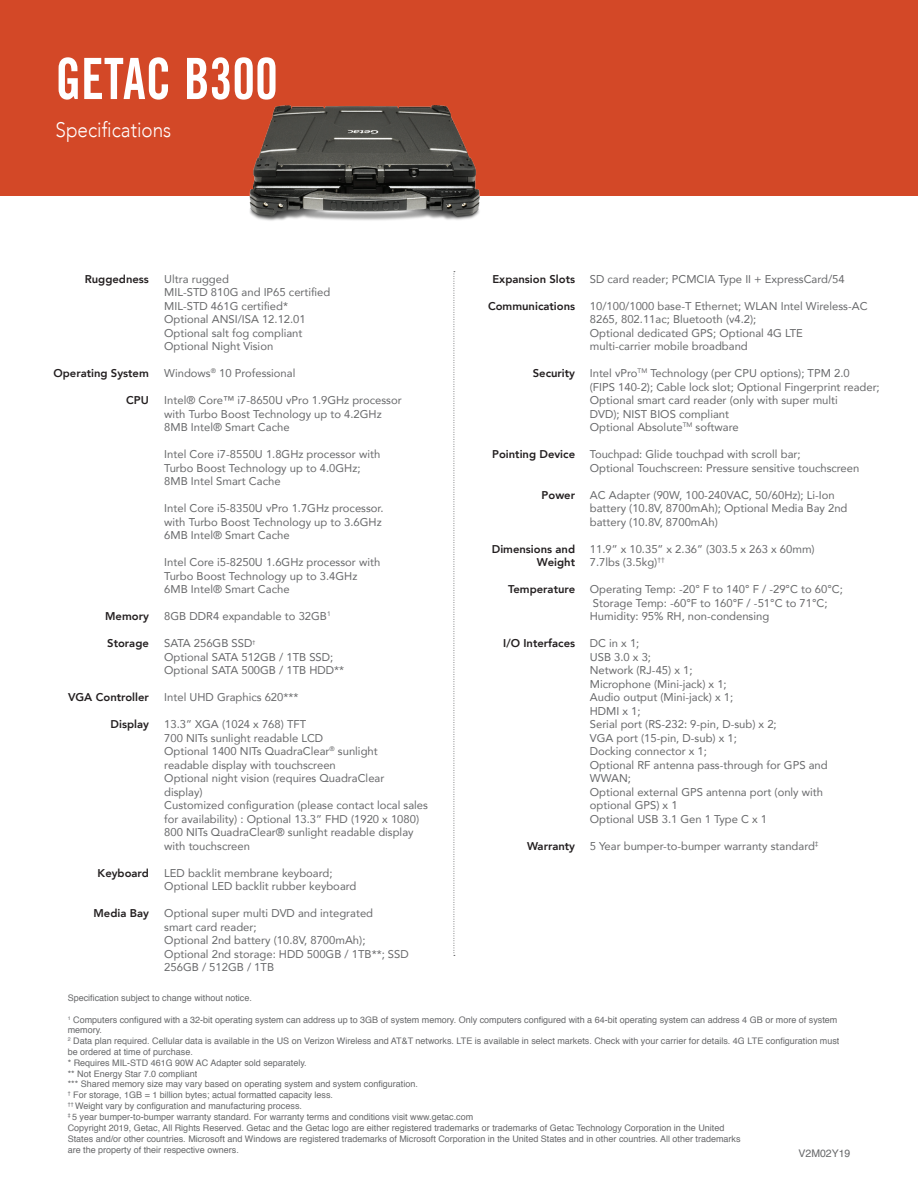
<style>
.page{position:relative;width:918px;height:1188px;background:#fff}
.page>*{position:absolute;margin:0;border:0;box-sizing:border-box;transform-origin:0 0}
.t1{font:57px "Trade Gothic Bold Cond Twenty";color:#fff;scale:.9 1}
.t2{font:300 21px "Avenir";color:#fff;scale:.9 1}
.t3{font:11.25px/13.5px "Avenir";color:#67686a}
.t4{font:800 11.25px/13.5px "Avenir";color:#231f20;text-align:right}
.t5{font:10.5px "Helvetica";color:#67686a}
.t6{font:9px/10.8px "Helvetica";color:#67686a}
</style>
<div class="page">
<div style="left:0;top:0;width:918px;height:195px;background:#d34827"></div>
<svg style="left:454px;top:271px;width:1px;height:685px"></svg>
<img style="left:249px;top:106px;width:232px;height:115px">
<h1 class="t1" style="left:56px;top:44px;width:249px">GETAC B300</h1>
<h2 class="t2" style="left:56px;top:117px;width:130px">Specifications</h2>
<p class="t4" style="left:85px;top:272px;width:66px">Ruggedness</p>
<p class="t4" style="left:53px;top:366px;width:97px">Operating System</p>
<p class="t4" style="left:126px;top:393px;width:24px">CPU</p>
<p class="t4" style="left:105px;top:609px;width:45px">Memory</p>
<p class="t4" style="left:107px;top:636px;width:43px">Storage</p>
<p class="t4" style="left:68px;top:690px;width:82px">VGA Controller</p>
<p class="t4" style="left:111px;top:717px;width:40px">Display</p>
<p class="t4" style="left:98px;top:866px;width:53px">Keyboard</p>
<p class="t4" style="left:93px;top:906px;width:57px">Media Bay</p>
<p class="t3" style="left:164px;top:272px;width:168px">Ultra rugged<br>MIL-STD 810G and IP65 certified<br>MIL-STD 461G certified*<br>Optional ANSI/ISA 12.12.01<br>Optional salt fog compliant<br>Optional Night Vision</p>
<p class="t3" style="left:164px;top:366px;width:133px">Windows<sup>®</sup> 10 Professional</p>
<p class="t3" style="left:164px;top:393px;width:239px">Intel® Core™ i7-8650U vPro 1.9GHz processor with Turbo Boost Technology up to 4.2GHz<br>8MB Intel® Smart Cache</p>
<p class="t3" style="left:164px;top:447px;width:217px">Intel Core i7-8550U 1.8GHz processor with<br>Turbo Boost Technology up to 4.0GHz;<br>8MB Intel Smart Cache</p>
<p class="t3" style="left:164px;top:501px;width:221px">Intel Core i5-8350U vPro 1.7GHz processor. with Turbo Boost Technology up to 3.6GHz<br>6MB Intel® Smart Cache</p>
<p class="t3" style="left:164px;top:555px;width:217px">Intel Core i5-8250U 1.6GHz processor with<br>Turbo Boost Technology up to 3.4GHz<br>6MB Intel® Smart Cache</p>
<p class="t3" style="left:164px;top:609px;width:168px">8GB DDR4 expandable to 32GB<sup>1</sup></p>
<p class="t3" style="left:164px;top:636px;width:181px">SATA 256GB SSD<sup>†<br></sup>Optional SATA 512GB / 1TB SSD;<br>Optional SATA 500GB / 1TB HDD**</p>
<p class="t3" style="left:164px;top:690px;width:136px">Intel UHD Graphics 620***</p>
<p class="t3" style="left:164px;top:717px;width:265px">13.3” XGA (1024 x 768) TFT<br>700 NITs sunlight readable LCD<br>Optional 1400 NITs QuadraClear<sup>®</sup> sunlight<br>readable display with touchscreen<br>Optional night vision (requires QuadraClear<br>display)<br>Customized configuration (please contact local sales for availability) : Optional 13.3” FHD (1920 x 1080)<br>800 NITs QuadraClear® sunlight readable display with touchscreen</p>
<p class="t3" style="left:164px;top:866px;width:194px">LED backlit membrane keyboard;<br>Optional LED backlit rubber keyboard</p>
<p class="t3" style="left:164px;top:906px;width:246px">Optional super multi DVD and integrated<br>smart card reader;<br>Optional 2nd battery (10.8V, 8700mAh);<br>Optional 2nd storage: HDD 500GB / 1TB**; SSD<br>256GB / 512GB / 1TB</p>
<p class="t4" style="left:492px;top:272px;width:84px">Expansion Slots</p>
<p class="t4" style="left:488px;top:299px;width:89px">Communications</p>
<p class="t4" style="left:533px;top:366px;width:44px">Security</p>
<p class="t4" style="left:492px;top:447px;width:84px">Pointing Device</p>
<p class="t4" style="left:542px;top:488px;width:35px">Power</p>
<p class="t4" style="left:492px;top:542px;width:85px">Dimensions and<br>Weight</p>
<p class="t4" style="left:508px;top:582px;width:68px">Temperature</p>
<p class="t4" style="left:503px;top:636px;width:73px">I/O Interfaces</p>
<p class="t4" style="left:527px;top:839px;width:50px">Warranty</p>
<p class="t3" style="left:590px;top:272px;width:256px">SD card reader; PCMCIA Type II + ExpressCard/54</p>
<p class="t3" style="left:590px;top:299px;width:279px">10/100/1000 base-T Ethernet; WLAN Intel Wireless-AC 8265, 802.11ac; Bluetooth (v4.2);<br>Optional dedicated GPS; Optional 4G LTE<br>multi-carrier mobile broadband</p>
<p class="t3" style="left:590px;top:366px;width:291px">Intel vPro<sup>TM</sup> Technology (per CPU options); TPM 2.0<br>(FIPS 140-2); Cable lock slot; Optional Fingerprint reader; Optional smart card reader (only with super multi<br>DVD); NIST BIOS compliant<br>Optional Absolute<sup>TM</sup> software</p>
<p class="t3" style="left:590px;top:447px;width:271px">Touchpad: Glide touchpad with scroll bar;<br>Optional Touchscreen: Pressure sensitive touchscreen</p>
<p class="t3" style="left:590px;top:488px;width:259px">AC Adapter (90W, 100-240VAC, 50/60Hz); Li-Ion battery (10.8V, 8700mAh); Optional Media Bay 2nd battery (10.8V, 8700mAh)</p>
<p class="t3" style="left:590px;top:542px;width:226px">11.9” x 10.35” x 2.36” (303.5 x 263 x 60mm)<br>7.7lbs (3.5kg)<sup>††</sup></p>
<p class="t3" style="left:590px;top:582px;width:255px">Operating Temp: -20° F to 140° F / -29°C to 60°C;<br>Storage Temp: -60°F to 160°F / -51°C to 71°C;<br>Humidity: 95% RH, non-condensing</p>
<p class="t3" style="left:590px;top:636px;width:239px">DC in x 1;<br>USB 3.0 x 3;<br>Network (RJ-45) x 1;<br>Microphone (Mini-jack) x 1;<br>Audio output (Mini-jack) x 1;<br>HDMI x 1;<br>Serial port (RS-232: 9-pin, D-sub) x 2;<br>VGA port (15-pin, D-sub) x 1;<br>Docking connector x 1;<br>Optional RF antenna pass-through for GPS and<br>WWAN;<br>Optional external GPS antenna port (only with optional GPS) x 1<br>Optional USB 3.1 Gen 1 Type C x 1</p>
<p class="t3" style="left:590px;top:839px;width:230px">5 Year bumper-to-bumper warranty standard<sup>‡</sup></p>
<p class="t6" style="left:68px;top:993px;width:186px">Specification subject to change without notice.</p>
<p class="t6" style="left:68px;top:1014px;width:773px"><sup>1</sup> Computers configured with a 32-bit operating system can address up to 3GB of system memory. Only computers configured with a 64-bit operating system can address 4 GB or more of system memory.<br><sup>2</sup> Data plan required. Cellular data is available in the US on Verizon Wireless and AT&amp;T networks. LTE is available in select markets. Check with your carrier for details. 4G LTE configuration must be ordered at time of purchase.<br>* Requires MIL-STD 461G 90W AC Adapter sold separately.<br>** Not Energy Star 7.0 compliant<br>*** Shared memory size may vary based on operating system and system configuration.<br><sup>†</sup> For storage, 1GB = 1 billion bytes; actual formatted capacity less.<br><sup>††</sup> Weight vary by configuration and manufacturing process.<br><sup>‡</sup> 5 year bumper-to-bumper warranty standard. For warranty terms and conditions visit www.getac.com</p>
<p class="t6" style="left:68px;top:1123px;width:674px">Copyright 2019, Getac, All Rights Reserved. Getac and the Getac logo are either registered trademarks or trademarks of Getac Technology Corporation in the United<br>States and/or other countries. Microsoft and Windows are registered trademarks of Microsoft Corporation in the United States and in other countries. All other trademarks are the property of their respective owners.</p>
<p class="t5" style="left:799px;top:1146px;width:53px">V2M02Y19</p>
</div>
